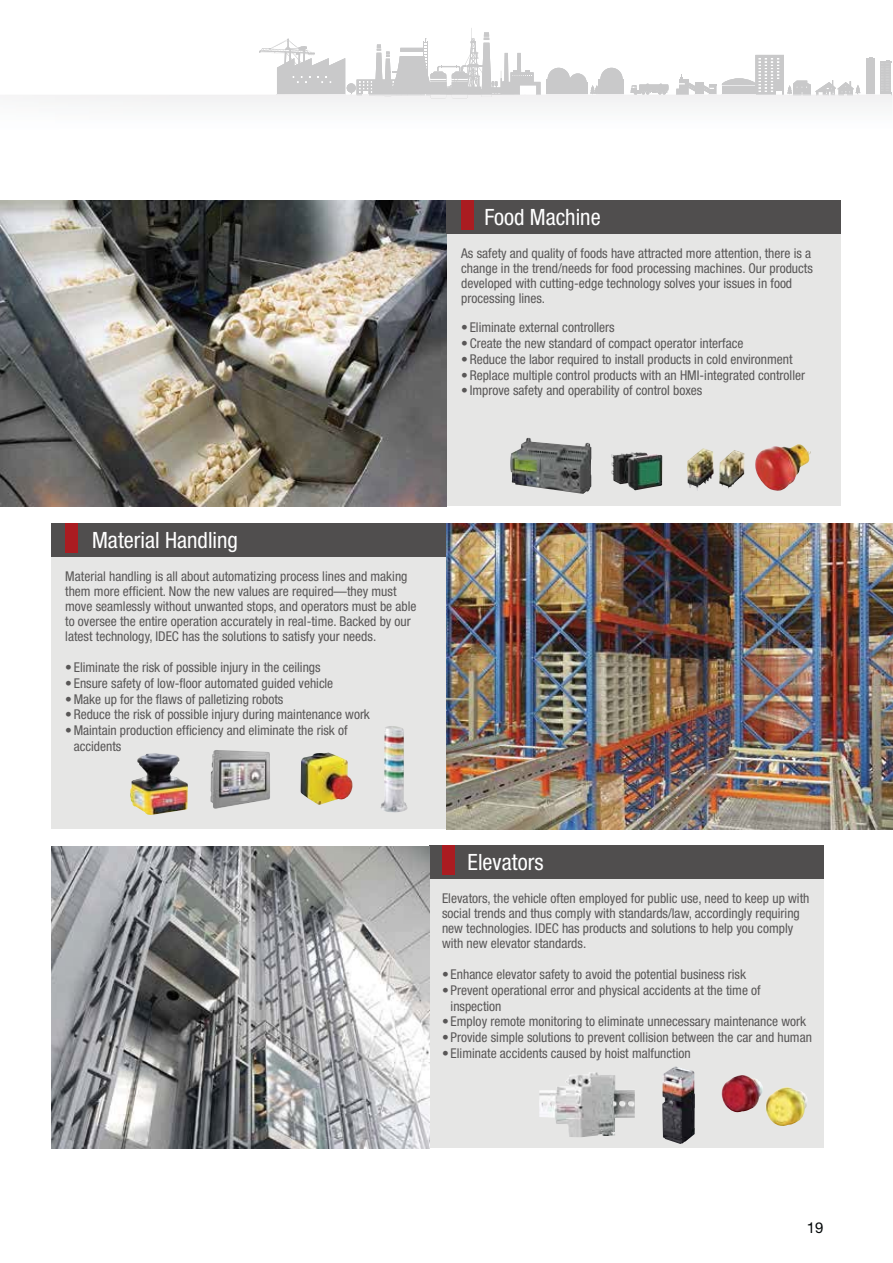
<style>
.page{position:relative;width:893px;height:1263px;background:#fff}
.page>*{position:absolute;margin:0;border:0;box-sizing:border-box;transform-origin:0 0}
.t1{font:condensed 22.5px "Helvetica Neue LT Std";color:#fff}
.t2{font:15px "Helvetica Neue LT Std";color:#040809}
.t3{font:condensed 13.5px/15px "Helvetica Neue LT Std";color:#595757}
</style>
<div class="page">
<div style="left:347px;top:83px;width:9px;height:10px;background:#c9c9ca;border-radius:50%"></div>
<div style="left:347px;top:83px;width:9px;height:9px;background:#c9c9ca;border-radius:50%"></div>
<div style="left:548px;top:68px;width:22px;height:22px;background:#c9c9ca;border-radius:50%"></div>
<div style="left:546px;top:79px;width:25px;height:16px;background:#c9c9ca"></div>
<div style="left:569px;top:73px;width:17px;height:18px;background:#c9c9ca;border-radius:50%"></div>
<div style="left:568px;top:83px;width:20px;height:12px;background:#c9c9ca"></div>
<div style="left:600px;top:68px;width:22px;height:22px;background:#c9c9ca;border-radius:50%"></div>
<div style="left:599px;top:79px;width:25px;height:16px;background:#c9c9ca"></div>
<svg style="left:259px;top:39px;width:86px;height:56px"></svg>
<svg style="left:351px;top:28px;width:189px;height:71px"></svg>
<svg style="left:546px;top:85px;width:78px;height:11px"></svg>
<svg style="left:866px;top:57px;width:25px;height:39px"></svg>
<svg style="left:676px;top:74px;width:40px;height:22px"></svg>
<img style="left:440px;top:95px;width:74px;height:1px">
<svg style="left:630px;top:84px;width:38px;height:12px"></svg>
<svg style="left:722px;top:55px;width:138px;height:41px"></svg>
<div style="left:429px;top:879px;width:395px;height:269px;background:#e6e6e5"></div>
<div style="left:429px;top:846px;width:395px;height:33px;background:#504e4e"></div>
<div style="left:442px;top:846px;width:12px;height:29px;background:#aa1c21"></div>
<div style="left:446px;top:234px;width:395px;height:272px;background:#e6e6e5"></div>
<div style="left:51px;top:558px;width:395px;height:271px;background:#e6e6e5"></div>
<div style="left:51px;top:523px;width:395px;height:34px;background:#504e4e"></div>
<div style="left:65px;top:523px;width:13px;height:29px;background:#aa1c21"></div>
<img style="left:301px;top:753px;width:52px;height:52px">
<img style="left:611px;top:452px;width:51px;height:38px">
<img style="left:687px;top:448px;width:57px;height:43px">
<img style="left:755px;top:444px;width:56px;height:47px">
<img style="left:510px;top:438px;width:81px;height:56px">
<img style="left:721px;top:1075px;width:86px;height:51px">
<img style="left:539px;top:1072px;width:96px;height:65px">
<img style="left:210px;top:750px;width:60px;height:59px">
<img style="left:662px;top:1066px;width:33px;height:78px">
<img style="left:380px;top:726px;width:28px;height:86px">
<img style="left:0;top:200px;width:446px;height:306px">
<div style="left:446px;top:200px;width:395px;height:34px;background:#504e4e"></div>
<div style="left:461px;top:200px;width:12px;height:30px;background:#aa1c21"></div>
<img style="left:446px;top:523px;width:446px;height:306px">
<img style="left:51px;top:846px;width:378px;height:302px">
<img style="left:130px;top:753px;width:58px;height:62px">
<h1 class="t1" style="left:484px;top:209px;width:118px">Food Machine</h1>
<p class="t3" style="left:461px;top:247px;width:353px">As safety and quality of foods have attracted more attention, there is a change in the trend/needs for food processing machines. Our products developed with cutting-edge technology solves your issues in food processing lines.</p>
<p class="t3" style="left:461px;top:321px;width:155px">• Eliminate external controllers</p>
<p class="t3" style="left:461px;top:337px;width:284px">• Create the new standard of compact operator interface</p>
<p class="t3" style="left:461px;top:353px;width:333px">• Reduce the labor required to install products in cold environment</p>
<p class="t3" style="left:461px;top:368px;width:345px">• Replace multiple control products with an HMI-integrated controller</p>
<p class="t3" style="left:461px;top:384px;width:243px">• Improve safety and operability of control boxes</p>
<h1 class="t1" style="left:92px;top:532px;width:147px">Material Handling</h1>
<p class="t3" style="left:65px;top:570px;width:353px">Material handling is all about automatizing process lines and making them more efficient. Now the new values are required—they must move seamlessly without unwanted stops, and operators must be able to oversee the entire operation accurately in real-time. Backed by our latest technology, IDEC has the solutions to satisfy your needs.</p>
<p class="t3" style="left:65px;top:661px;width:257px">• Eliminate the risk of possible injury in the ceilings</p>
<p class="t3" style="left:65px;top:677px;width:269px">• Ensure safety of low-floor automated guided vehicle</p>
<p class="t3" style="left:65px;top:692px;width:220px">• Make up for the flaws of palletizing robots</p>
<p class="t3" style="left:65px;top:708px;width:306px">• Reduce the risk of possible injury during maintenance work</p>
<p class="t3" style="left:74px;top:724px;width:275px;line-height:15.8px;text-indent:-9px">• Maintain production efficiency and eliminate the risk of accidents</p>
<h1 class="t1" style="left:467px;top:854px;width:77px">Elevators</h1>
<p class="t3" style="left:442px;top:892px;width:369px">Elevators, the vehicle often employed for public use, need to keep up with social trends and thus comply with standards/law, accordingly requiring new technologies. IDEC has products and solutions to help you comply with new elevator standards.</p>
<p class="t3" style="left:442px;top:968px;width:305px">• Enhance elevator safety to avoid the potential business risk</p>
<p class="t3" style="left:451px;top:983px;width:312px;line-height:15.8px;text-indent:-9px">• Prevent operational error and physical accidents at the time of inspection</p>
<p class="t3" style="left:442px;top:1015px;width:366px">• Employ remote monitoring to eliminate unnecessary maintenance work</p>
<p class="t3" style="left:442px;top:1031px;width:371px">• Provide simple solutions to prevent collision between the car and human</p>
<p class="t3" style="left:442px;top:1047px;width:250px">• Eliminate accidents caused by hoist malfunction</p>
<p class="t2" style="left:807px;top:1219px;width:18px">19</p>
</div>
